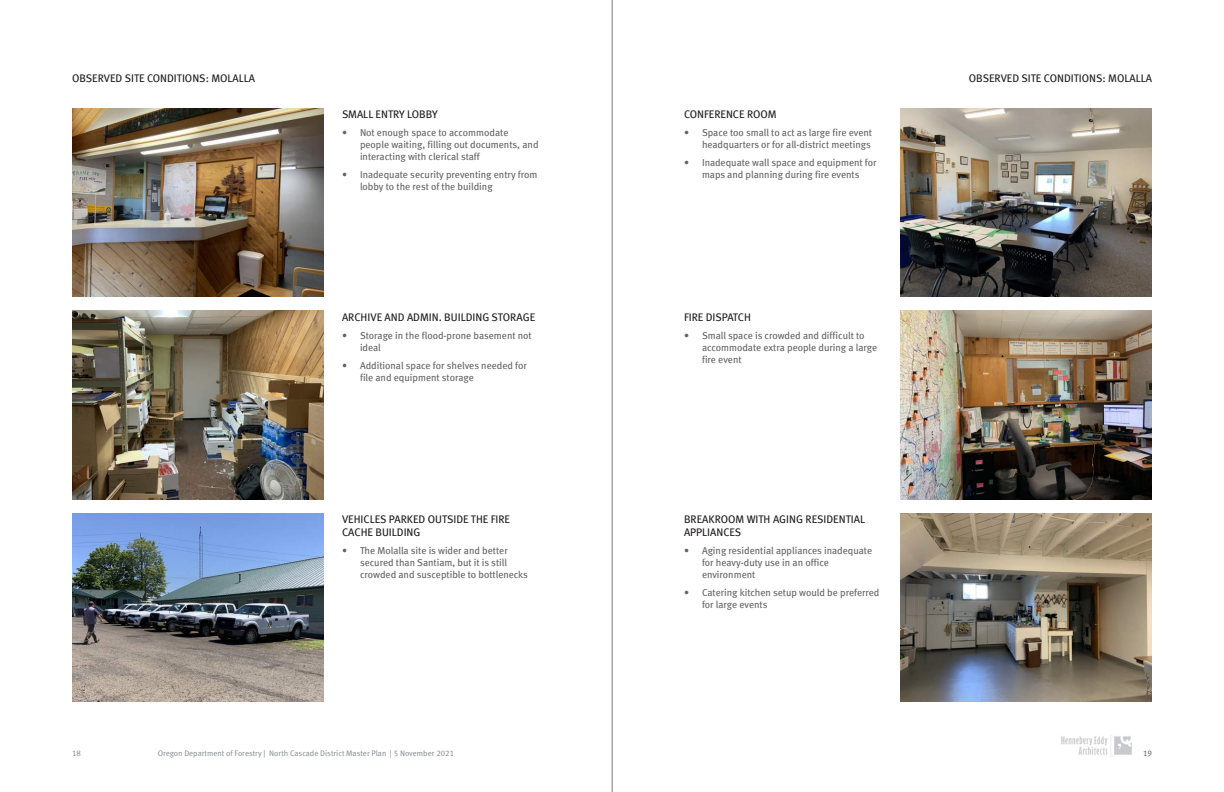
<style>
.page{position:relative;width:1224px;height:792px;background:#fff}
.page>*{position:absolute;margin:0;border:0;box-sizing:border-box;transform-origin:0 0}
.HEA_Base_-_Bullets{font:11px/13.2px "Meta Book LF";color:#231f20}
.t1{font:10px/12px "Meta Book LF";color:#636366}
.t2{font:8px "Meta Book LF";color:#939598}
.t3{font:8px "Meta Book LF";color:#6c6d70}
</style>
<div class="page">
<img style="left:1061px;top:735px;width:71px;height:21px">
<hr style="left:612px;top:0;width:1px;height:792px;background:#9d9fa2">
<img style="left:72px;top:108px;width:252px;height:189px">
<img style="left:72px;top:310px;width:252px;height:190px">
<img style="left:72px;top:513px;width:252px;height:189px">
<img style="left:900px;top:310px;width:252px;height:190px">
<img style="left:900px;top:108px;width:252px;height:189px">
<img style="left:900px;top:513px;width:252px;height:189px">
<p class="HEA_Base_-_Bullets" style="left:72px;top:72px;width:185px">OBSERVED SITE CONDITIONS: MOLALLA</p>
<p class="HEA_Base_-_Bullets" style="left:969px;top:72px;width:185px">OBSERVED SITE CONDITIONS: MOLALLA</p>
<p class="HEA_Base_-_Bullets" style="left:342px;top:108px;width:97px">SMALL ENTRY LOBBY</p>
<p class="t1" style="left:360px;top:127px;width:180px;text-indent:-18px">• Not enough space to accommodate people waiting, filling out documents, and interacting with clerical staff</p>
<p class="t1" style="left:360px;top:169px;width:179px;text-indent:-18px">• Inadequate security preventing entry from lobby to the rest of the building</p>
<p class="HEA_Base_-_Bullets" style="left:342px;top:310px;width:195px">ARCHIVE AND ADMIN. BUILDING STORAGE</p>
<p class="t1" style="left:360px;top:329px;width:173px;text-indent:-18px">• Storage in the flood-prone basement not ideal</p>
<p class="t1" style="left:360px;top:359px;width:168px;text-indent:-18px">• Additional space for shelves needed for file and equipment storage</p>
<p class="HEA_Base_-_Bullets" style="left:342px;top:513px;width:170px">VEHICLES PARKED OUTSIDE THE FIRE<br>CACHE BUILDING</p>
<p class="t1" style="left:360px;top:545px;width:169px;text-indent:-18px">• The Molalla site is wider and better secured than Santiam, but it is still crowded and susceptible to bottlenecks</p>
<p class="HEA_Base_-_Bullets" style="left:684px;top:108px;width:94px">CONFERENCE ROOM</p>
<p class="t1" style="left:684px;top:127px;width:190px;text-align:right">• Space too small to act as large fire event headquarters or for all-district meetings</p>
<p class="t1" style="left:684px;top:157px;width:194px;text-align:center">• Inadequate wall space and equipment for maps and planning during fire events</p>
<p class="HEA_Base_-_Bullets" style="left:684px;top:310px;width:69px">FIRE DISPATCH</p>
<p class="t1" style="left:702px;top:329px;width:177px;text-indent:-18px">• Small space is crowded and difficult to accommodate extra people during a large fire event</p>
<p class="HEA_Base_-_Bullets" style="left:684px;top:513px;width:183px">BREAKROOM WITH AGING RESIDENTIAL<br>APPLIANCES</p>
<p class="t1" style="left:702px;top:545px;width:172px;text-indent:-18px">• Aging residential appliances inadequate for heavy-duty use in an office environment</p>
<p class="t1" style="left:702px;top:587px;width:179px;text-indent:-18px">• Catering kitchen setup would be preferred for large events</p>
<p class="t2" style="left:72px;top:748px;width:10px">18</p>
<p class="t2" style="left:158px;top:748px;width:298px">Oregon Department of Forestry | North Cascade District Master Plan | 5 November 2021</p>
<p class="t3" style="left:1143px;top:748px;width:10px">19</p>
</div>
